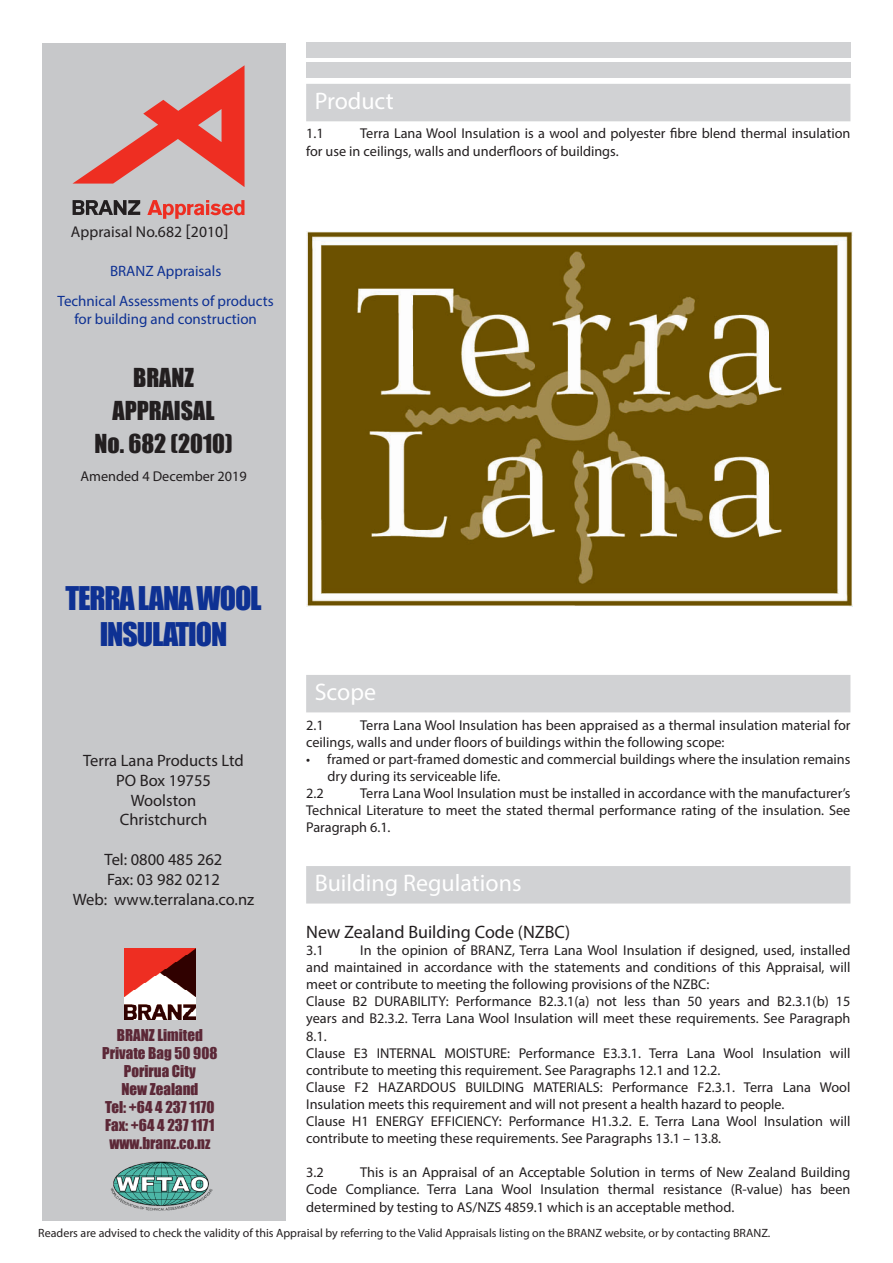
<style>
.page{position:relative;width:893px;height:1263px;background:#fff}
.page>*{position:absolute;margin:0;border:0;box-sizing:border-box;transform-origin:0 0}
.Heading{font:30px/36px "Impact";letter-spacing:-.035em;color:#0e3193;text-align:center}
.Heading_2{font:24px "Myriad Pro";color:#fff}
.Appraisal_No{font:24px "Impact";color:#231f20}
.Heading_3{font:18px "Myriad Pro";color:#231f20}
.Address{font:16.5px "Myriad Pro";color:#231f20}
.t1{font:15.6px "Myriad Pro";letter-spacing:.005em;color:#231f20}
.BRANZ_Address{font:15px "Impact";color:#5c2837}
.Conditions_Title{font:15px/18px "Myriad Pro";color:#0e3193;text-align:center}
.Body_Text{font:14.25px/17.1px "Myriad Pro";color:#231f20}
.replacement_cert_tex{font:14.25px "Myriad Pro";color:#231f20}
.Warning{font:12px "Myriad Pro";color:#231f20}
.s1{font-size:18.3px}
</style>
<div class="page">
<div style="left:43px;top:43px;width:243px;height:1177px;background:#c7c8ca"></div>
<div style="left:306px;top:43px;width:544px;height:15px;background:#d1d2d4"></div>
<div style="left:306px;top:63px;width:544px;height:15px;background:#d1d2d4"></div>
<img style="left:111px;top:1161px;width:102px;height:50px">
<img style="left:124px;top:948px;width:72px;height:72px">
<svg style="left:72px;top:65px;width:173px;height:122px"></svg>
<svg style="left:147px;top:200px;width:97px;height:19px"></svg>
<svg style="left:73px;top:200px;width:67px;height:15px"></svg>
<div style="left:306px;top:84px;width:544px;height:37px;background:#d1d2d4"></div>
<div style="left:306px;top:675px;width:544px;height:37px;background:#d1d2d4"></div>
<div style="left:306px;top:866px;width:544px;height:37px;background:#d1d2d4"></div>
<img style="left:306px;top:231px;width:546px;height:376px">
<p class="t1" style="left:71px;top:222px;width:159px">Appraisal No.682 <span class="s1">[</span>2010<span class="s1">]</span></p>
<p class="Conditions_Title" style="left:110px;top:261px;width:113px">BRANZ Appraisals</p>
<p class="Conditions_Title" style="left:58px;top:292px;width:218px">Technical Assessments of products for building and construction</p>
<p class="Appraisal_No" style="left:133px;top:359px;width:62px">BRANZ</p>
<p class="Appraisal_No" style="left:113px;top:392px;width:104px">APPRAISAL</p>
<p class="Appraisal_No" style="left:95px;top:425px;width:140px">No. 682 (2010)</p>
<p class="replacement_cert_tex" style="left:81px;top:467px;width:168px">Amended 4 December 2019</p>
<p class="Heading_2" style="left:315px;top:86px;width:80px">Product</p>
<p class="Body_Text" style="left:306px;top:125px;width:19px">1.1</p>
<p class="Body_Text" style="left:306px;top:125px;width:546px;text-indent:54px">Terra Lana Wool Insulation is a wool and polyester fibre blend thermal insulation for use in ceilings, walls and underfloors of buildings.</p>
<p class="Heading" style="left:65px;top:579px;width:198px">TERRA LANA WOOL<br>INSULATION</p>
<p class="Address" style="left:83px;top:750px;width:162px">Terra Lana Products Ltd</p>
<p class="Address" style="left:116px;top:770px;width:96px">PO Box 19755</p>
<p class="Address" style="left:131px;top:790px;width:67px">Woolston</p>
<p class="Address" style="left:120px;top:810px;width:89px">Christchurch</p>
<p class="Address" style="left:105px;top:849px;width:119px">Tel: 0800 485 262</p>
<p class="Address" style="left:107px;top:869px;width:114px">Fax: 03 982 0212</p>
<p class="Address" style="left:73px;top:889px;width:183px">Web: www.terralana.co.nz</p>
<p class="BRANZ_Address" style="left:117px;top:1023px;width:88px">BRANZ Limited</p>
<p class="BRANZ_Address" style="left:102px;top:1041px;width:117px">Private Bag 50 908</p>
<p class="BRANZ_Address" style="left:124px;top:1059px;width:74px">Porirua City</p>
<p class="BRANZ_Address" style="left:121px;top:1077px;width:78px">New Zealand</p>
<p class="BRANZ_Address" style="left:105px;top:1095px;width:111px">Tel: +64 4 237 1170</p>
<p class="BRANZ_Address" style="left:105px;top:1113px;width:111px">Fax: +64 4 237 1171</p>
<p class="BRANZ_Address" style="left:109px;top:1131px;width:102px">www.branz.co.nz</p>
<p class="Heading_2" style="left:315px;top:677px;width:63px">Scope</p>
<p class="Body_Text" style="left:306px;top:716px;width:19px">2.1</p>
<p class="Body_Text" style="left:306px;top:716px;width:546px;text-indent:54px">Terra Lana Wool Insulation has been appraised as a thermal insulation material for ceilings, walls and under floors of buildings within the following scope:</p>
<p class="Body_Text" style="left:327px;top:750px;width:524px;text-indent:-21px">• framed or part-framed domestic and commercial buildings where the insulation remains dry during its serviceable life.</p>
<p class="Body_Text" style="left:306px;top:784px;width:19px">2.2</p>
<p class="Body_Text" style="left:306px;top:784px;width:546px;text-align:justify;text-indent:54px">Terra Lana Wool Insulation must be installed in accordance with the manufacturer’s Technical Literature to meet the stated thermal performance rating of the insulation. See Paragraph 6.1.</p>
<p class="Heading_2" style="left:315px;top:868px;width:208px">Building Regulations</p>
<p class="Heading_3" style="left:306px;top:921px;width:266px">New Zealand Building Code (NZBC)</p>
<p class="Body_Text" style="left:306px;top:941px;width:19px">3.1</p>
<p class="Body_Text" style="left:306px;top:941px;width:546px;text-align:justify;text-indent:54px">In the opinion of BRANZ, Terra Lana Wool Insulation if designed, used, installed and maintained in accordance with the statements and conditions of this Appraisal, will meet or contribute to meeting the following provisions of the NZBC:</p>
<p class="Body_Text" style="left:306px;top:993px;width:546px;text-align:justify">Clause B2 DURABILITY: Performance B2.3.1(a) not less than 50 years and B2.3.1(b) 15 years and B2.3.2. Terra Lana Wool Insulation will meet these requirements. See Paragraph 8.1.</p>
<p class="Body_Text" style="left:306px;top:1044px;width:546px">Clause E3 INTERNAL MOISTURE: Performance E3.3.1. Terra Lana Wool Insulation will contribute to meeting this requirement. See Paragraphs 12.1 and 12.2.</p>
<p class="Body_Text" style="left:306px;top:1078px;width:546px">Clause F2 HAZARDOUS BUILDING MATERIALS: Performance F2.3.1. Terra Lana Wool<br>Insulation meets this requirement and will not present a health hazard to people.</p>
<p class="Body_Text" style="left:306px;top:1112px;width:546px">Clause H1 ENERGY EFFICIENCY: Performance H1.3.2. E. Terra Lana Wool Insulation will contribute to meeting these requirements. See Paragraphs 13.1 – 13.8.</p>
<p class="Body_Text" style="left:306px;top:1164px;width:19px">3.2</p>
<p class="Body_Text" style="left:306px;top:1164px;width:546px;text-align:justify;text-indent:54px">This is an Appraisal of an Acceptable Solution in terms of New Zealand Building Code Compliance. Terra Lana Wool Insulation thermal resistance (R-value) has been determined by testing to AS/NZS 4859.1 which is an acceptable method.</p>
<p class="Warning" style="left:38px;top:1226px;width:734px">Readers are advised to check the validity of this Appraisal by referring to the Valid Appraisals listing on the BRANZ website, or by contacting BRANZ.</p>
</div>
